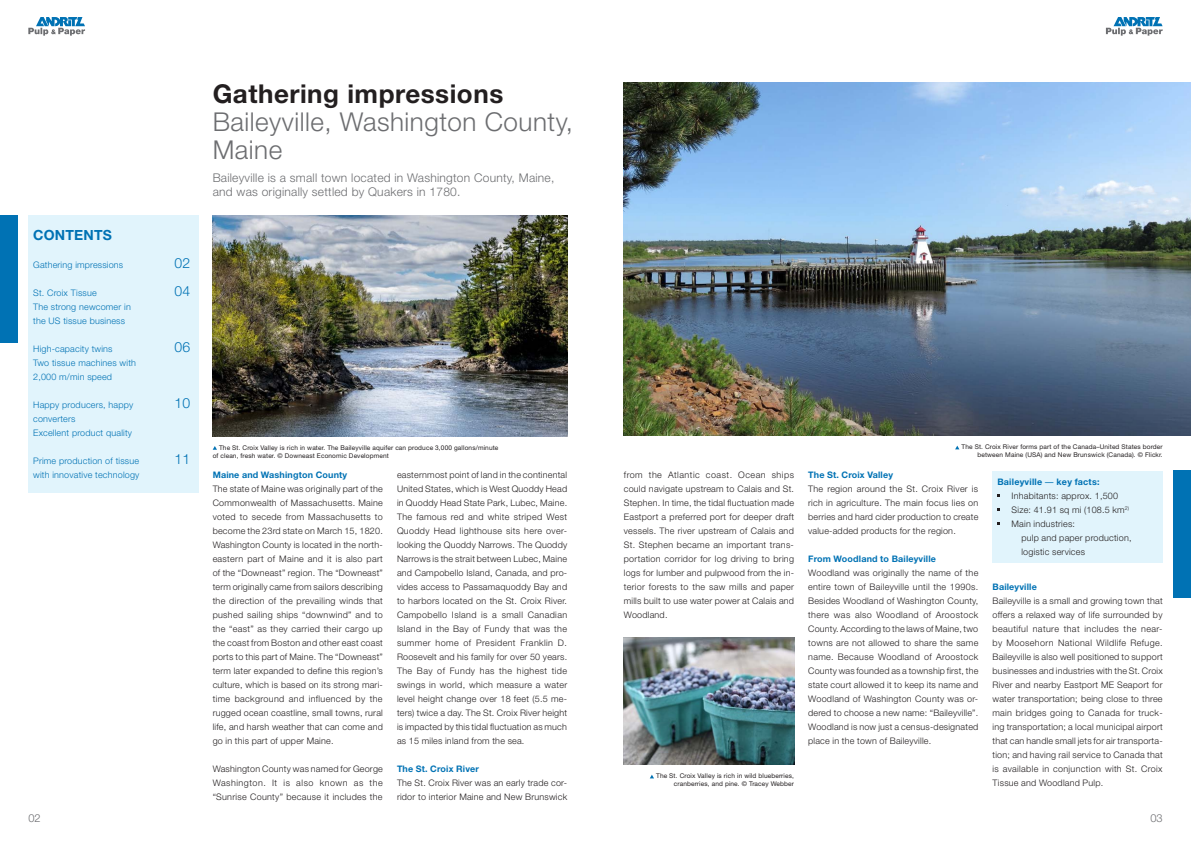
<style>
.page{position:relative;width:1191px;height:842px;background:#fff}
.page>*{position:absolute;margin:0;border:0;box-sizing:border-box;transform-origin:0 0}
.t1{font:300 26px/28px "Helvetica Neue";letter-spacing:.02em;color:#6c6d70}
.t2{font:700 26px "Helvetica Neue";letter-spacing:.02em;color:#231f20}
.t3{font:300 14px "Helvetica Neue";letter-spacing:.02em;color:#0072b4}
.t4{font:700 14px "Helvetica Neue";letter-spacing:.015em;color:#0072b4}
.t5{font:300 12px/14px "Helvetica Neue";letter-spacing:.02em;color:#6c6d70}
.t6{font:300 11px "Helvetica Neue";color:#6c6d70}
.t7{font:300 9px/14px "Helvetica Neue";letter-spacing:.025em;color:#231f20;text-align:justify}
.t8{font:300 9px/14px "Helvetica Neue";letter-spacing:.02em;color:#0072b4}
.t9{font:700 9px "Helvetica Neue";letter-spacing:.02em;color:#0072b4}
.t10{font:6.5px/8px "Helvetica Neue";letter-spacing:.02em;color:#231f20;text-align:right}
.s1{font-weight:700;color:#0072b4}
.s2{font-family:"Arial";font-weight:400;color:#0072b4}
</style>
<div class="page">
<svg style="left:28px;top:17px;width:57px;height:19px"></svg>
<svg style="left:1106px;top:17px;width:56px;height:19px"></svg>
<img style="left:213px;top:215px;width:354px;height:221px">
<div style="left:28px;top:215px;width:170px;height:277px;background:#e1f4fc"></div>
<div style="left:0;top:215px;width:17px;height:128px;background:#0072b4"></div>
<div style="left:1174px;top:471px;width:17px;height:127px;background:#0072b4"></div>
<img style="left:624px;top:82px;width:567px;height:354px">
<svg style="left:213px;top:446px;width:4px;height:4px"></svg>
<div style="left:992px;top:471px;width:170px;height:91px;background:#e1f4fc"></div>
<img style="left:624px;top:638px;width:170px;height:127px">
<h1 class="t2" style="left:213px;top:78px;width:292px">Gathering impressions</h1>
<h1 class="t1" style="left:213px;top:107px;width:362px">Baileyville, Washington County,<br>Maine</h1>
<h2 class="t4" style="left:33px;top:227px;width:71px">contents</h2>
<p class="t8" style="left:33px;top:258px;width:92px">Gathering impressions</p>
<h2 class="t3" style="left:174px;top:254px;width:17px">02</h2>
<p class="t8" style="left:33px;top:286px;width:65px">St. Croix Tissue</p>
<h2 class="t3" style="left:174px;top:282px;width:17px">04</h2>
<p class="t8" style="left:33px;top:300px;width:99px">The strong newcomer in the US tissue business</p>
<p class="t8" style="left:33px;top:342px;width:81px">High-capacity twins</p>
<h2 class="t3" style="left:174px;top:338px;width:17px">06</h2>
<p class="t8" style="left:33px;top:356px;width:104px">Two tissue machines with<br>2,000 m/min speed</p>
<p class="t8" style="left:33px;top:398px;width:102px">Happy producers, happy</p>
<h2 class="t3" style="left:174px;top:394px;width:17px">10</h2>
<p class="t8" style="left:33px;top:412px;width:100px">converters<br>Excellent product quality</p>
<p class="t8" style="left:33px;top:454px;width:107px">Prime production of tissue</p>
<h2 class="t3" style="left:174px;top:450px;width:17px">11</h2>
<p class="t8" style="left:33px;top:468px;width:108px">with innovative technology</p>
<h3 class="t5" style="left:213px;top:171px;width:343px">Baileyville is a small town located in Washington County, Maine, and was originally settled by Quakers in 1780.</h3>
<p class="t10" style="left:213px;top:443px;width:287px;text-align:left;text-indent:6px">The St. Croix Valley is rich in water. The Baileyville aquifer can produce 3,000 gallons/minute of clean, fresh water. © Downeast Economic Development</p>
<p class="t10" style="left:961px;top:443px;width:203px">The St. Croix River forms part of the Canada–United States border between Maine (USA) and New Brunswick (Canada). © Flickr.</p>
<p class="t7" style="left:1011px;top:475px;width:119px;text-align:left;text-indent:-14px"><span class="s1">Baileyville</span> <span class="s2">―</span> <span class="s1">key facts:<br></span>Inhabitants: approx. 1,500<br>Size: 41.91 sq mi (108.5 km<sup>2)<br></sup>Main industries:</p>
<p class="t7" style="left:1021px;top:531px;width:112px">pulp and paper production, logistic services</p>
<p class="t9" style="left:213px;top:469px;width:136px">Maine and Washington County</p>
<p class="t7" style="left:213px;top:481px;width:172px">The state of Maine was originally part of the Commonwealth of Massachusetts. Maine voted to secede from Massachusetts to become the 23rd state on March 15, 1820.<br>Washington County is located in the north&shy;eastern part of Maine and it is also part of the “Downeast” region. The “Downeast” term originally came from sailors describing the direction of the prevailing winds that pushed sailing ships “downwind” and to the “east” as they carried their cargo up the coast from Boston and other east coast ports to this part of Maine. The “Downeast” term later expanded to define this region’s culture, which is based on its strong mari&shy;time background and influenced by the rugged ocean coastline, small towns, rural life, and harsh weather that can come and go in this part of upper Maine.</p>
<p class="t7" style="left:213px;top:761px;width:172px">Washington County was named for George Washington. It is also known as the “Sunrise County” because it includes the</p>
<p class="t9" style="left:808px;top:469px;width:86px">The St. Croix Valley</p>
<p class="t7" style="left:808px;top:481px;width:172px">The region around the St. Croix River is rich in agriculture. The main focus lies on berries and hard cider production to create value-added products for the region.</p>
<p class="t9" style="left:808px;top:553px;width:129px">From Woodland to Baileyville</p>
<p class="t7" style="left:808px;top:566px;width:172px">Woodland was originally the name of the entire town of Baileyville until the 1990s.<br>Besides Woodland of Washington County, there was also Woodland of Aroostock County. According to the laws of Maine, two towns are not allowed to share the same name. Because Woodland of Aroostock County was founded as a township first, the state court allowed it to keep its name and Woodland of Washington County was or&shy;dered to choose a new name: “Baileyville”.<br>Woodland is now just a census-designated place in the town of Baileyville.</p>
<p class="t7" style="left:624px;top:467px;width:172px">from the Atlantic coast. Ocean ships could navigate upstream to Calais and St.<br>Stephen. In time, the tidal fluctuation made Eastport a preferred port for deeper draft vessels. The river upstream of Calais and St. Stephen became an important trans&shy;portation corridor for log driving to bring logs for lumber and pulpwood from the in&shy;terior forests to the saw mills and paper mills built to use water power at Calais and Woodland.</p>
<p class="t7" style="left:397px;top:467px;width:172px">easternmost point of land in the continental United States, which is West Quoddy Head in Quoddy Head State Park, Lubec, Maine.<br>The famous red and white striped West Quoddy Head lighthouse sits here over&shy;looking the Quoddy Narrows. The Quoddy Narrows is the strait between Lubec, Maine and Campobello Island, Canada, and pro&shy;vides access to Passamaquoddy Bay and to harbors located on the St. Croix River.<br>Campobello Island is a small Canadian Island in the Bay of Fundy that was the summer home of President Franklin D.<br>Roosevelt and his family for over 50 years.<br>The Bay of Fundy has the highest tide swings in world, which measure a water level height change over 18 feet (5.5 me&shy;ters) twice a day. The St. Croix River height is impacted by this tidal fluctuation as much as 15 miles inland from the sea.</p>
<p class="t9" style="left:397px;top:763px;width:84px">The St. Croix River</p>
<p class="t7" style="left:397px;top:775px;width:172px">The St. Croix River was an early trade cor&shy;ridor to interior Maine and New Brunswick</p>
<p class="t9" style="left:992px;top:581px;width:46px">Baileyville</p>
<p class="t7" style="left:992px;top:593px;width:172px">Baileyville is a small and growing town that offers a relaxed way of life surrounded by beautiful nature that includes the near&shy;by Moosehorn National Wildlife Refuge.<br>Baileyville is also well positioned to support businesses and industries with the St. Croix River and nearby Eastport ME Seaport for water transportation; being close to three main bridges going to Canada for truck&shy;ing transportation; a local municipal airport that can handle small jets for air transporta&shy;tion; and having rail service to Canada that is available in conjunction with St. Croix Tissue and Woodland Pulp.</p>
<p class="t10" style="left:656px;top:772px;width:139px">The St. Croix Valley is rich in wild blueberries, cranberries, and pine. © Tracey Webber</p>
<p class="t6" style="left:28px;top:811px;width:14px">02</p>
<p class="t6" style="left:1150px;top:811px;width:14px">03</p>
</div>
